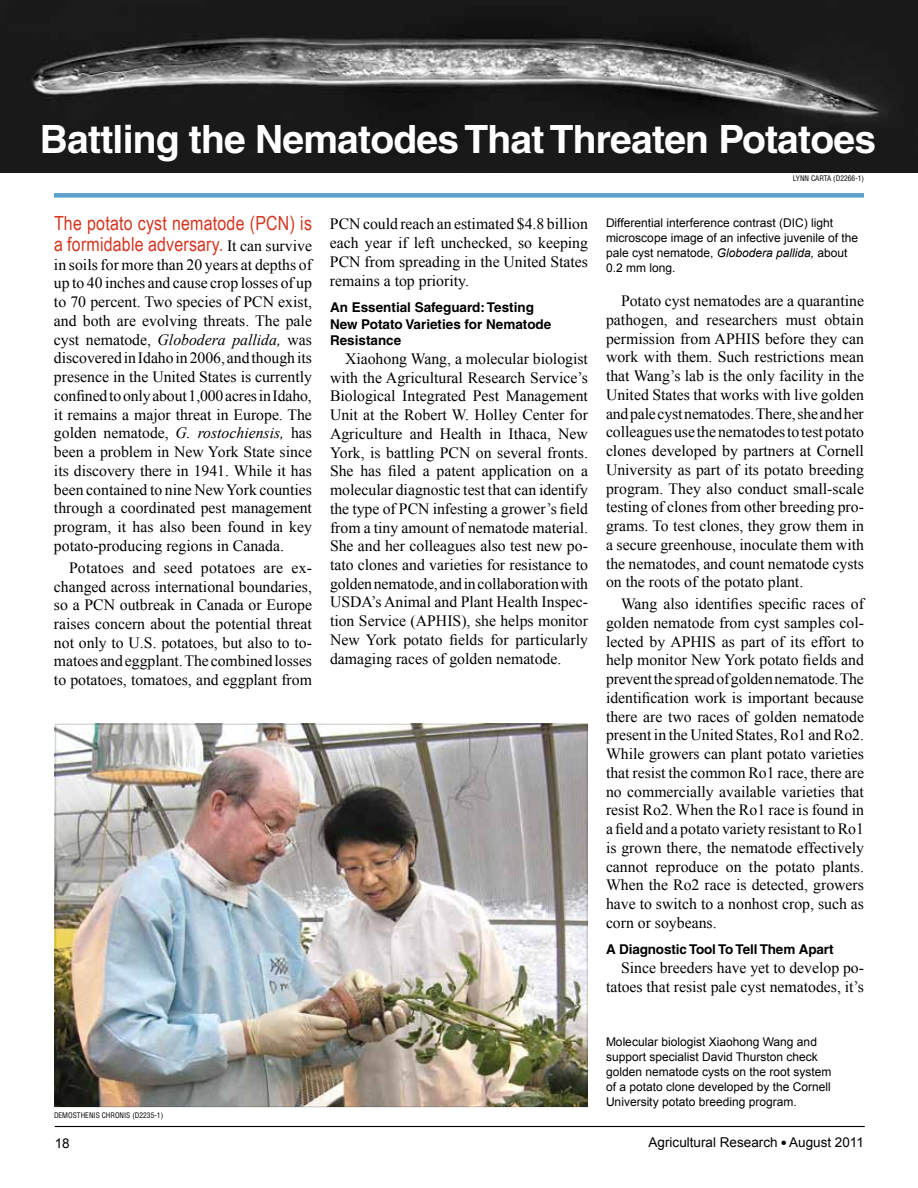
<style>
.page{position:relative;width:918px;height:1188px;background:#fff}
.page>*{position:absolute;margin:0;border:0;box-sizing:border-box;transform-origin:0 0}
.t1{font:700 39px "Helvetica";letter-spacing:-.02em;color:#fff}
.t2{font:19.5px/21px "Arial Narrow";letter-spacing:.01em;color:#d33722}
.t3{font:15.75px/18.8px "Times New Roman";color:#000;text-align:justify}
.t4{font:700 13.5px/16.5px "Helvetica";color:#000}
.t5{font:13.5px "Arial";color:#000}
.t6{font:12px/15px "Arial";color:#000}
.t7{font:condensed 7.5px "Helvetica";color:#000}
.t8{font:6px "Monotype Sorts";color:#000}
.s1{font-family:"Times New Roman";font-size:15.75px;color:#000}
.s2{font-style:italic}
</style>
<div class="page">
<hr style="left:55px;top:1126px;width:810px;height:1px;background:#000">
<img style="left:0;top:0;width:918px;height:172px">
<img style="left:58px;top:727px;width:527px;height:378px">
<div style="left:54px;top:193px;width:810px;height:5px;background:#5aa0cd"></div>
<h1 class="t1" style="left:40px;top:115px;width:838px">Battling the Nematodes That Threaten Potatoes</h1>
<p class="t2" style="left:54px;top:212px;width:260px">The potato cyst nematode (PCN) is a formidable adversary. <span class="s1">It can survive</span></p>
<p class="t3" style="left:54px;top:255px;width:260px">in soils for more than 20 years at depths of up to 40 inches and cause crop losses of up to 70 percent. Two species of PCN exist, and both are evolving threats. The pale cyst nematode, <span class="s2">Globodera pallida,</span> was discovered in Idaho in 2006, and though its presence in the United States is currently confined to only about 1,000 acres in Idaho, it remains a major threat in Europe. The golden nematode, <span class="s2">G. rostochiensis,</span> has been a problem in New York State since its discovery there in 1941. While it has been contained to nine New York counties through a coordinated pest management program, it has also been found in key potato-producing regions in Canada.</p>
<p class="t3" style="left:54px;top:558px;width:260px;text-indent:15px">Potatoes and seed potatoes are ex&shy;changed across international boundaries, so a PCN outbreak in Canada or Europe raises concern about the potential threat not only to U.S. potatoes, but also to to&shy;matoes and eggplant. The combined losses to potatoes, tomatoes, and eggplant from</p>
<p class="t3" style="left:330px;top:215px;width:260px">PCN could reach an estimated $4.8 billion each year if left unchecked, so keeping PCN from spreading in the United States remains a top priority.</p>
<p class="t4" style="left:330px;top:299px;width:223px">An Essential Safeguard: Testing<br>New Potato Varieties for Nematode<br>Resistance</p>
<p class="t3" style="left:330px;top:349px;width:260px;text-indent:15px">Xiaohong Wang, a molecular biologist with the Agricultural Research Service’s Biological Integrated Pest Management Unit at the Robert W. Holley Center for Agriculture and Health in Ithaca, New York, is battling PCN on several fronts.<br>She has filed a patent application on a molecular diagnostic test that can identify the type of PCN infesting a grower’s field from a tiny amount of nematode material.<br>She and her colleagues also test new po&shy;tato clones and varieties for resistance to golden nematode, and in collaboration with USDA’s Animal and Plant Health Inspec&shy;tion Service (APHIS), she helps monitor New York potato fields for particularly damaging races of golden nematode.</p>
<p class="t7" style="left:54px;top:1110px;width:111px">DEMOSTHENIS CHRONIS (D2235-1)</p>
<p class="t7" style="left:793px;top:173px;width:73px">LYNN CARTA (D2266-1)</p>
<p class="t6" style="left:606px;top:216px;width:254px">Differential interference contrast (DIC) light microscope image of an infective juvenile of the pale cyst nematode, <span class="s2">Globodera pallida,</span> about 0.2 mm long.</p>
<p class="t3" style="left:606px;top:291px;width:260px;text-indent:15px">Potato cyst nematodes are a quarantine pathogen, and researchers must obtain permission from APHIS before they can work with them. Such restrictions mean that Wang’s lab is the only facility in the United States that works with live golden and pale cyst nematodes. There, she and her colleagues use the nematodes to test potato clones developed by partners at Cornell University as part of its potato breeding program. They also conduct small-scale testing of clones from other breeding pro&shy;grams. To test clones, they grow them in a secure greenhouse, inoculate them with the nematodes, and count nematode cysts on the roots of the potato plant.</p>
<p class="t3" style="left:606px;top:594px;width:260px;text-indent:15px">Wang also identifies specific races of golden nematode from cyst samples col&shy;lected by APHIS as part of its effort to help monitor New York potato fields and prevent the spread of golden nematode. The identification work is important because there are two races of golden nematode present in the United States, Ro1 and Ro2.<br>While growers can plant potato varieties that resist the common Ro1 race, there are no commercially available varieties that resist Ro2. When the Ro1 race is found in a field and a potato variety resistant to Ro1 is grown there, the nematode effectively cannot reproduce on the potato plants.<br>When the Ro2 race is detected, growers have to switch to a nonhost crop, such as corn or soybeans.</p>
<p class="t4" style="left:606px;top:941px;width:229px">A Diagnostic Tool To Tell Them Apart</p>
<p class="t3" style="left:606px;top:958px;width:260px;text-align:right">Since breeders have yet to develop po&shy;tatoes that resist pale cyst nematodes, it’s</p>
<p class="t6" style="left:606px;top:1035px;width:227px">Molecular biologist Xiaohong Wang and support specialist David Thurston check golden nematode cysts on the root system of a potato clone developed by the Cornell University potato breeding program.</p>
<p class="t5" style="left:55px;top:1134px;width:17px">18</p>
<p class="t5" style="left:649px;top:1133px;width:131px">Agricultural Research</p>
<p class="t8" style="left:781px;top:1140px;width:6px">l</p>
<p class="t5" style="left:789px;top:1133px;width:76px">August 2011</p>
</div>
